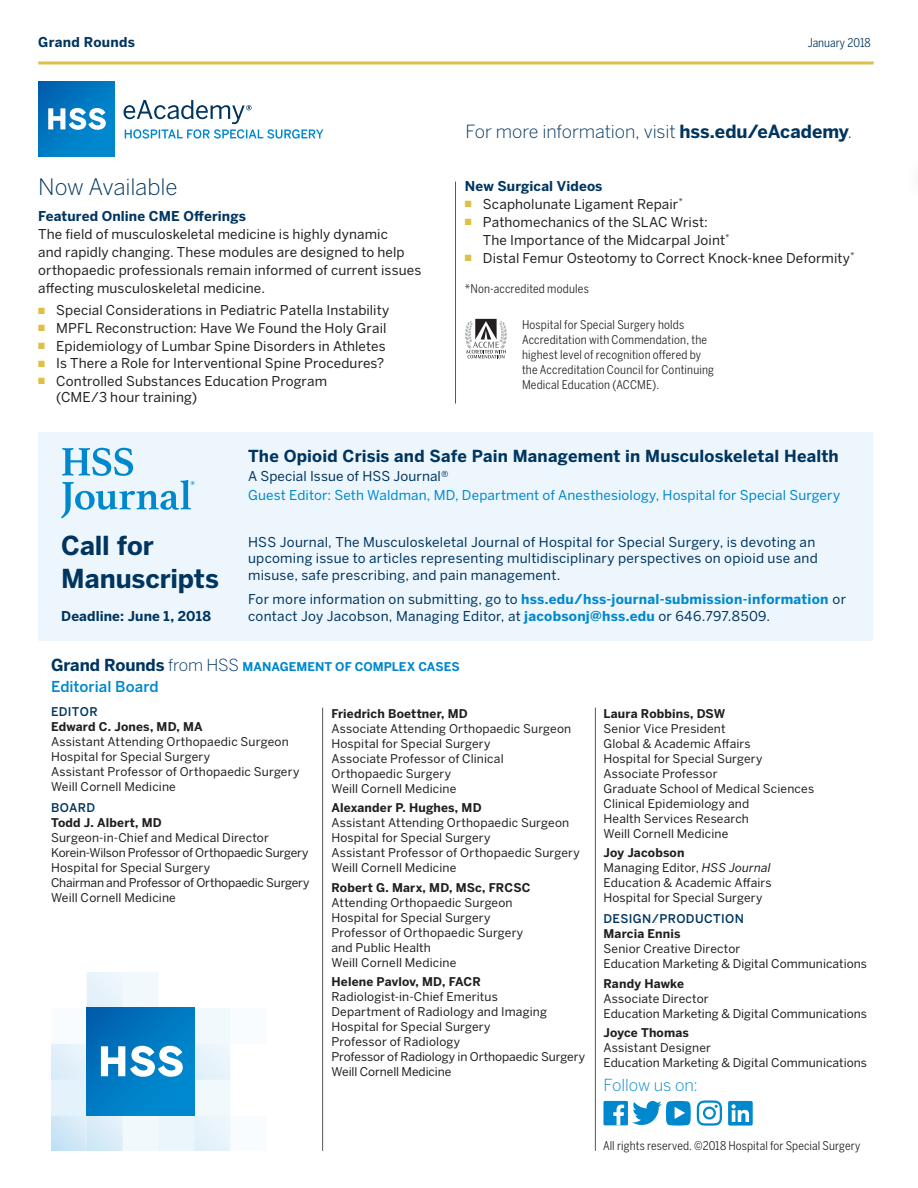
<style>
.page{position:relative;width:918px;height:1188px;background:#fff}
.page>*{position:absolute;margin:0;border:0;box-sizing:border-box;transform-origin:0 0}
.t1{font:700 25.95px/33px "Benton Sans";letter-spacing:-.005em;color:#003560}
.Benton_9_12_body_cop{font:300 22.5px "Benton Sans";letter-spacing:-.01em;color:#003560}
.darkblue_text_subhea{font:300 18px "Benton Sans";letter-spacing:-.01em;color:#003560}
.t2{font:700 16.5px "Benton Sans";letter-spacing:.01em;color:#003560}
.darkblue_text_subhea-2{font:300 16.5px "Benton Sans";letter-spacing:-.005em;color:#0088ce}
.Benton_9_12_body_cop-2{font:500 15px "Benton Sans";color:#0088ce}
.Benton_9_12_body_cop-3{font:13.5px/18px "Benton Sans";letter-spacing:.01em;color:#231f20}
.t3{font:13.5px/16.5px "Benton Sans";letter-spacing:.015em;color:#003560}
.t4{font:13.5px "Benton Sans";letter-spacing:.01em;color:#0088ce}
.Benton_9_12_body_cop-4{font:700 13.5px "Benton Sans";letter-spacing:.01em;color:#003560}
.darkblue_text_subhea-3{font:12px/15px "Benton Sans";letter-spacing:.01em;color:#231f20}
.Benton_9_12_body_cop-5{font:12px/15px "Benton Sans Condensed";letter-spacing:.01em;color:#231f20}
.t5{font:700 12px "Benton Sans";color:#0088ce}
.darkblue_text_subhea-4{font:500 12px "Benton Sans";letter-spacing:.03em;color:#003560}
.t6{font:12px "Benton Sans Condensed";color:#003560}
.s1{color:#ddc048}
.s2{font-weight:700}
.s3{font-weight:700;color:#0088ce}
.s4{font-size:16.5px;color:#003560}
.s5{font-weight:300;font-size:16.5px;color:#003560}
.s6{font-style:italic}
</style>
<div class="page">
<svg style="left:51px;top:972px;width:180px;height:179px"></svg>
<hr style="left:322px;top:708px;width:1px;height:443px;background:#57585a">
<hr style="left:595px;top:708px;width:1px;height:443px;background:#57585a">
<hr style="left:38px;top:62px;width:836px;height:2px;background:#ddc048">
<div style="left:38px;top:432px;width:835px;height:208px;background:#edf6fc"></div>
<svg style="left:466px;top:319px;width:41px;height:39px"></svg>
<hr style="left:455px;top:182px;width:1px;height:222px;background:#57585a">
<svg style="left:124px;top:100px;width:200px;height:39px"></svg>
<svg style="left:38px;top:81px;width:76px;height:76px;background:#0078c1"></svg>
<svg style="left:48px;top:108px;width:58px;height:22px"></svg>
<div style="left:603px;top:1101px;width:25px;height:24px;background:#0088ce"></div>
<svg style="left:613px;top:1105px;width:11px;height:20px"></svg>
<div style="left:728px;top:1101px;width:25px;height:25px;background:#0088ce;border-radius:2px"></div>
<svg style="left:731px;top:1104px;width:18px;height:18px"></svg>
<svg style="left:632px;top:1101px;width:59px;height:25px"></svg>
<svg style="left:697px;top:1100px;width:25px;height:26px"></svg>
<svg style="left:61px;top:448px;width:133px;height:70px"></svg>
<p class="Benton_9_12_body_cop-4" style="left:38px;top:33px;width:98px">Grand Rounds</p>
<p class="t6" style="left:808px;top:35px;width:65px">January 2018</p>
<p class="Benton_9_12_body_cop" style="left:38px;top:174px;width:141px">Now Available</p>
<p class="Benton_9_12_body_cop-4" style="left:38px;top:208px;width:209px">Featured Online CME Offerings</p>
<p class="Benton_9_12_body_cop-3" style="left:38px;top:225px;width:385px">The field of musculoskeletal medicine is highly dynamic<br>and rapidly changing. These modules are designed to help orthopaedic professionals remain informed of current issues affecting musculoskeletal medicine.</p>
<p class="Benton_9_12_body_cop-3" style="left:38px;top:301px;width:353px"><span class="s1">■</span> Special Considerations in Pediatric Patella Instability</p>
<p class="Benton_9_12_body_cop-3" style="left:38px;top:319px;width:350px"><span class="s1">■</span> MPFL Reconstruction: Have We Found the Holy Grail</p>
<p class="Benton_9_12_body_cop-3" style="left:38px;top:337px;width:349px"><span class="s1">■</span> Epidemiology of Lumbar Spine Disorders in Athletes</p>
<p class="Benton_9_12_body_cop-3" style="left:38px;top:354px;width:348px"><span class="s1">■</span> Is There a Role for Interventional Spine Procedures?</p>
<p class="Benton_9_12_body_cop-3" style="left:56px;top:373px;width:272px;line-height:16.2px;text-indent:-18px"><span class="s1">■</span> Controlled Substances Education Program (CME/3 hour training)</p>
<p class="darkblue_text_subhea" style="left:466px;top:121px;width:388px">For more information, visit <span class="s2">hss.edu/eAcademy</span>.</p>
<p class="Benton_9_12_body_cop-4" style="left:465px;top:178px;width:139px">New Surgical Videos</p>
<p class="Benton_9_12_body_cop-3" style="left:465px;top:195px;width:219px"><span class="s1">■</span> Scapholunate Ligament Repair<sup>*</sup></p>
<p class="Benton_9_12_body_cop-3" style="left:483px;top:213px;width:248px;text-indent:-18px"><span class="s1">■</span> Pathomechanics of the SLAC Wrist:<br>The Importance of the Midcarpal Joint<sup>*</sup></p>
<p class="Benton_9_12_body_cop-3" style="left:465px;top:249px;width:391px"><span class="s1">■</span> Distal Femur Osteotomy to Correct Knock-knee Deformity<sup>*</sup></p>
<p class="Benton_9_12_body_cop-5" style="left:465px;top:281px;width:125px">*Non-accredited modules</p>
<p class="Benton_9_12_body_cop-5" style="left:522px;top:317px;width:194px">Hospital for Special Surgery holds Accreditation with Commendation, the highest level of recognition offered by the Accreditation Council for Continuing Medical Education (ACCME).</p>
<p class="t1" style="left:61px;top:529px;width:159px">Call for<br>Manuscripts</p>
<p class="Benton_9_12_body_cop-4" style="left:61px;top:608px;width:151px">Deadline: June 1, 2018</p>
<p class="t2" style="left:248px;top:446px;width:592px">The Opioid Crisis and Safe Pain Management in Musculoskeletal Health</p>
<p class="t3" style="left:248px;top:468px;width:202px">A Special Issue of HSS Journal®</p>
<p class="t4" style="left:248px;top:487px;width:594px">Guest Editor: Seth Waldman, MD, Department of Anesthesiology, Hospital for Special Surgery</p>
<p class="t3" style="left:248px;top:534px;width:571px">HSS Journal, The Musculoskeletal Journal of Hospital for Special Surgery, is devoting an upcoming issue to articles representing multidisciplinary perspectives on opioid use and misuse, safe prescribing, and pain management.</p>
<p class="t3" style="left:248px;top:591px;width:600px">For more information on submitting, go to <span class="s3">hss.edu/hss-journal-submission-information</span> or contact Joy Jacobson, Managing Editor, at <span class="s3">jacobsonj@hss.edu</span> or 646.797.8509.</p>
<p class="t5" style="left:51px;top:660px;width:410px"><span class="s4">Grand Rounds</span> <span class="s5">from HSS</span> MANAGEMENT OF COMPLEX CASES</p>
<p class="Benton_9_12_body_cop-2" style="left:51px;top:678px;width:109px">Editorial Board</p>
<p class="darkblue_text_subhea-4" style="left:51px;top:705px;width:48px">EDITOR</p>
<p class="darkblue_text_subhea-3" style="left:51px;top:720px;width:250px"><span class="s2">Edward C. Jones, MD, MA<br></span>Assistant Attending Orthopaedic Surgeon<br>Hospital for Special Surgery<br>Assistant Professor of Orthopaedic Surgery<br>Weill Cornell Medicine</p>
<p class="darkblue_text_subhea-4" style="left:51px;top:801px;width:46px">BOARD</p>
<p class="darkblue_text_subhea-3" style="left:51px;top:816px;width:260px"><span class="s2">Todd J. Albert, MD<br></span>Surgeon-in-Chief and Medical Director Korein-Wilson Professor of Orthopaedic Surgery Hospital for Special Surgery<br>Chairman and Professor of Orthopaedic Surgery Weill Cornell Medicine</p>
<p class="darkblue_text_subhea-3" style="left:332px;top:706px;width:241px"><span class="s2">Friedrich Boettner, MD<br></span>Associate Attending Orthopaedic Surgeon<br>Hospital for Special Surgery<br>Associate Professor of Clinical<br>Orthopaedic Surgery<br>Weill Cornell Medicine</p>
<p class="darkblue_text_subhea-3" style="left:332px;top:800px;width:250px"><span class="s2">Alexander P. Hughes, MD<br></span>Assistant Attending Orthopaedic Surgeon<br>Hospital for Special Surgery<br>Assistant Professor of Orthopaedic Surgery<br>Weill Cornell Medicine</p>
<p class="darkblue_text_subhea-3" style="left:332px;top:880px;width:200px"><span class="s2">Robert G. Marx, MD, MSc, FRCSC<br></span>Attending Orthopaedic Surgeon<br>Hospital for Special Surgery<br>Professor of Orthopaedic Surgery and Public Health<br>Weill Cornell Medicine</p>
<p class="darkblue_text_subhea-3" style="left:332px;top:974px;width:255px"><span class="s2">Helene Pavlov, MD, FACR<br></span>Radiologist-in-Chief Emeritus<br>Department of Radiology and Imaging<br>Hospital for Special Surgery<br>Professor of Radiology<br>Professor of Radiology in Orthopaedic Surgery<br>Weill Cornell Medicine</p>
<p class="darkblue_text_subhea-3" style="left:603px;top:706px;width:212px"><span class="s2">Laura Robbins, DSW<br></span>Senior Vice President<br>Global &amp; Academic Affairs<br>Hospital for Special Surgery<br>Associate Professor<br>Graduate School of Medical Sciences<br>Clinical Epidemiology and<br>Health Services Research<br>Weill Cornell Medicine</p>
<p class="darkblue_text_subhea-3" style="left:603px;top:845px;width:170px"><span class="s2">Joy Jacobson<br></span>Managing Editor, <span class="s6">HSS Journal<br></span>Education &amp; Academic Affairs<br>Hospital for Special Surgery</p>
<p class="darkblue_text_subhea-4" style="left:603px;top:911px;width:142px">DESIGN/PRODUCTION</p>
<p class="darkblue_text_subhea-3" style="left:603px;top:926px;width:265px"><span class="s2">Marcia Ennis<br></span>Senior Creative Director<br>Education Marketing &amp; Digital Communications</p>
<p class="darkblue_text_subhea-3" style="left:603px;top:976px;width:265px"><span class="s2">Randy Hawke<br></span>Associate Director<br>Education Marketing &amp; Digital Communications</p>
<p class="darkblue_text_subhea-3" style="left:603px;top:1025px;width:265px"><span class="s2">Joyce Thomas<br></span>Assistant Designer<br>Education Marketing &amp; Digital Communications</p>
<p class="darkblue_text_subhea-2" style="left:603px;top:1076px;width:96px">Follow us on:</p>
<p class="Benton_9_12_body_cop-5" style="left:603px;top:1138px;width:259px">All rights reserved. ©2018 Hospital for Special Surgery</p>
</div>
